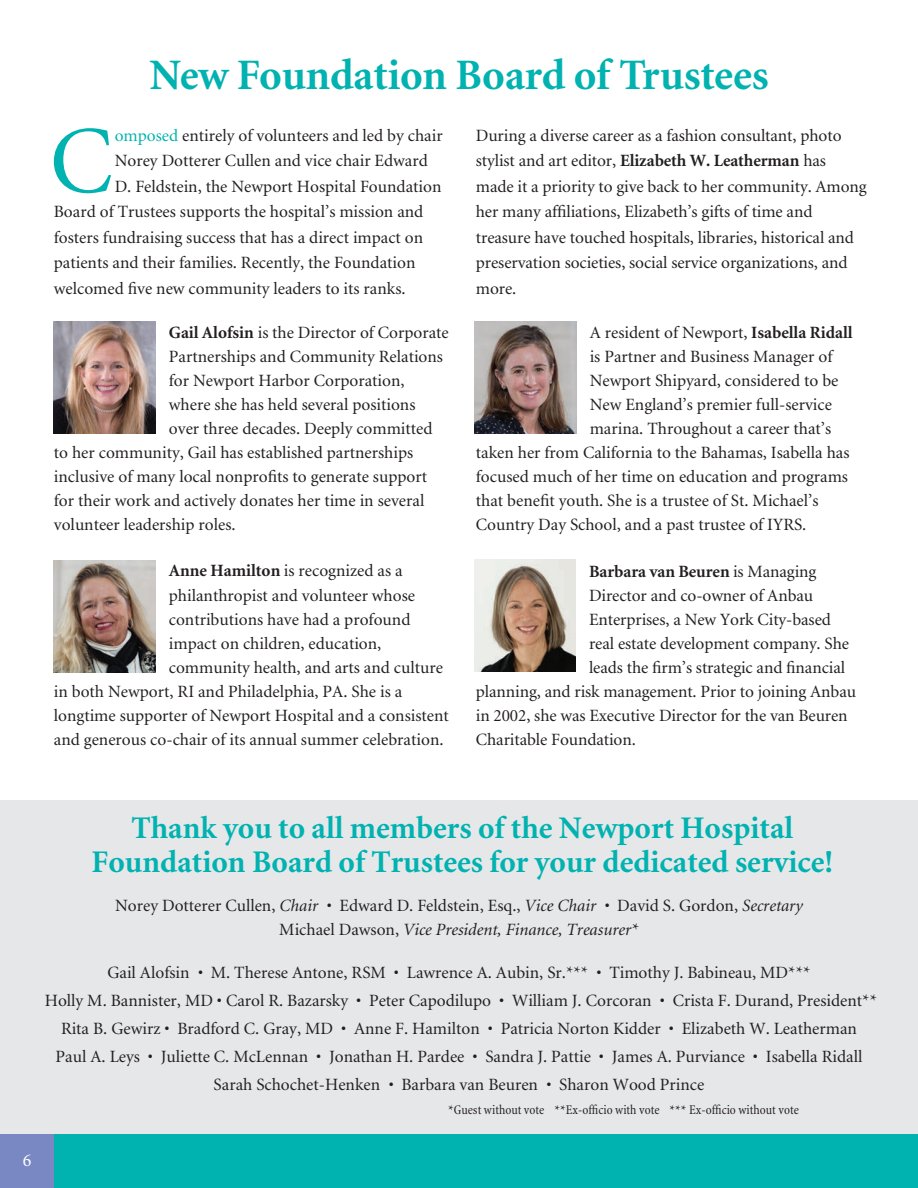
<style>
.page{position:relative;width:918px;height:1188px;background:#fff}
.page>*{position:absolute;margin:0;border:0;box-sizing:border-box;transform-origin:0 0}
.t1{font:95.7px "Minion";color:#00b2b0}
.t2{font:700 43.5px "Minion";letter-spacing:-.005em;color:#00b2b0}
.t3{font:700 31.5px/34.5px "Minion";color:#00b2b0;text-align:center}
.t4{font:18px "Minion Pro";color:#fff}
.t5{font:17.25px/25.5px "Minion";color:#231f20;text-align:center}
.t6{font:700 17.25px "Minion";letter-spacing:-.005em;color:#231f20}
.t7{font:condensed 13.5px "Minion";color:#231f20}
.s1{color:#00b2b0}
.s2{font-weight:700}
.s3{font-weight:400}
.s4{font-style:italic}
</style>
<div class="page">
<div style="left:0;top:1134px;width:918px;height:54px;background:#00b2b0"></div>
<div style="left:0;top:1134px;width:54px;height:54px;background:#7988c3"></div>
<div style="left:0;top:800px;width:918px;height:334px;background:#e6e7e9"></div>
<img style="left:475px;top:322px;width:101px;height:112px">
<img style="left:474px;top:560px;width:102px;height:112px">
<img style="left:54px;top:560px;width:101px;height:112px">
<img style="left:54px;top:322px;width:101px;height:112px">
<h2 class="t2" style="left:149px;top:53px;width:621px">New Foundation Board of Trustees</h2>
<h1 class="t1" style="left:50px;top:114px;width:65px">C</h1>
<p class="t5" style="left:115px;top:123px;width:329px"><span class="s1">omposed</span> entirely of volunteers and led by chair</p>
<p class="t5" style="left:115px;top:149px;width:315px">Norey Dotterer Cullen and vice chair Edward</p>
<p class="t5" style="left:115px;top:174px;width:328px">D. Feldstein, the Newport Hospital Foundation</p>
<p class="t5" style="left:54px;top:200px;width:371px">Board of Trustees supports the hospital’s mission and</p>
<p class="t5" style="left:54px;top:225px;width:371px">fosters fundraising success that has a direct impact on</p>
<p class="t5" style="left:54px;top:251px;width:363px">patients and their families. Recently, the Foundation</p>
<p class="t5" style="left:54px;top:276px;width:353px">welcomed five new community leaders to its ranks.</p>
<p class="t5" style="left:169px;top:320px;width:282px"><span class="s2">Gail Alofsin</span> is the Director of Corporate</p>
<p class="t5" style="left:169px;top:344px;width:276px">Partnerships and Community Relations</p>
<p class="t5" style="left:169px;top:368px;width:237px">for Newport Harbor Corporation,</p>
<p class="t5" style="left:169px;top:392px;width:248px">where she has held several positions</p>
<p class="t5" style="left:169px;top:416px;width:265px">over three decades. Deeply committed</p>
<p class="t5" style="left:54px;top:440px;width:361px">to her community, Gail has established partnerships</p>
<p class="t5" style="left:54px;top:464px;width:375px">inclusive of many local nonprofits to generate support</p>
<p class="t5" style="left:54px;top:488px;width:372px">for their work and actively donates her time in several</p>
<p class="t5" style="left:54px;top:512px;width:183px">volunteer leadership roles.</p>
<p class="t5" style="left:169px;top:558px;width:235px"><span class="s2">Anne Hamilton</span> is recognized as a</p>
<p class="t5" style="left:169px;top:584px;width:248px">philanthropist and volunteer whose</p>
<p class="t5" style="left:169px;top:608px;width:243px">contributions have had a profound</p>
<p class="t5" style="left:169px;top:632px;width:214px">impact on children, education,</p>
<p class="t5" style="left:169px;top:656px;width:276px">community health, and arts and culture</p>
<p class="t5" style="left:54px;top:680px;width:350px">in both Newport, RI and Philadelphia, PA. She is a</p>
<p class="t5" style="left:54px;top:704px;width:396px">longtime supporter of Newport Hospital and a consistent</p>
<p class="t5" style="left:54px;top:728px;width:391px">and generous co-chair of its annual summer celebration.</p>
<p class="t5" style="left:476px;top:123px;width:392px;text-align:left">During a diverse career as a fashion consultant, photo stylist and art editor, <span class="s2">Elizabeth W. Leatherman</span> has made it a priority to give back to her community. Among her many affiliations, Elizabeth’s gifts of time and treasure have touched hospitals, libraries, historical and preservation societies, social service organizations, and more.</p>
<p class="t5" style="left:590px;top:320px;width:264px">A resident of Newport, <span class="s2">Isabella Ridall</span></p>
<p class="t5" style="left:590px;top:344px;width:244px">is Partner and Business Manager of</p>
<p class="t5" style="left:590px;top:368px;width:250px">Newport Shipyard, considered to be</p>
<p class="t5" style="left:590px;top:392px;width:244px">New England’s premier full-service</p>
<p class="t5" style="left:590px;top:416px;width:243px">marina. Throughout a career that’s</p>
<p class="t5" style="left:476px;top:440px;width:375px">taken her from California to the Bahamas, Isabella has</p>
<p class="t5" style="left:476px;top:464px;width:374px">focused much of her time on education and programs</p>
<p class="t5" style="left:476px;top:488px;width:344px">that benefit youth. She is a trustee of St. Michael’s</p>
<p class="t5" style="left:476px;top:512px;width:332px">Country Day School, and a past trustee of IYRS.</p>
<p class="t6" style="left:589px;top:563px;width:229px">Barbara van Beuren <span class="s3">is Managing</span></p>
<p class="t5" style="left:589px;top:584px;width:226px">Director and co-owner of Anbau</p>
<p class="t5" style="left:589px;top:608px;width:243px">Enterprises, a New York City-based</p>
<p class="t5" style="left:589px;top:632px;width:262px">real estate development company. She</p>
<p class="t5" style="left:589px;top:656px;width:258px">leads the firm’s strategic and financial</p>
<p class="t5" style="left:476px;top:680px;width:382px">planning, and risk management. Prior to joining Anbau</p>
<p class="t5" style="left:476px;top:704px;width:373px">in 2002, she was Executive Director for the van Beuren</p>
<p class="t5" style="left:476px;top:728px;width:162px">Charitable Foundation.</p>
<h3 class="t3" style="left:92px;top:811px;width:743px">Thank you to all members of the Newport Hospital<br>Foundation Board of Trustees for your dedicated service!</h3>
<p class="t5" style="left:115px;top:894px;width:689px;line-height:24px">Norey Dotterer Cullen, <span class="s4">Chair •</span> Edward D. Feldstein, Esq., <span class="s4">Vice Chair •</span> David S. Gordon, <span class="s4">Secretary<br></span>Michael Dawson, <span class="s4">Vice President, Finance, Treasurer*</span></p>
<p class="t5" style="left:45px;top:959px;width:834px;line-height:28.2px">Gail Alofsin <span class="s4">•</span> M. Therese Antone, RSM • Lawrence A. Aubin, Sr.*** • Timothy J. Babineau, MD***<br>Holly M. Bannister, MD • Carol R. Bazarsky • Peter Capodilupo • William J. Corcoran • Crista F. Durand, President** Rita B. Gewirz • Bradford C. Gray, MD • Anne F. Hamilton • Patricia Norton Kidder • Elizabeth W. Leatherman<br>Paul A. Leys • Juliette C. McLennan • Jonathan H. Pardee • Sandra J. Pattie • James A. Purviance • Isabella Ridall Sarah Schochet-Henken <span class="s4">•</span> Barbara van Beuren <span class="s4">•</span> Sharon Wood Prince</p>
<p class="t7" style="left:448px;top:1103px;width:352px">*Guest without vote **Ex-officio with vote *** Ex-officio without vote</p>
<p class="t4" style="left:23px;top:1148px;width:10px">6</p>
</div>
